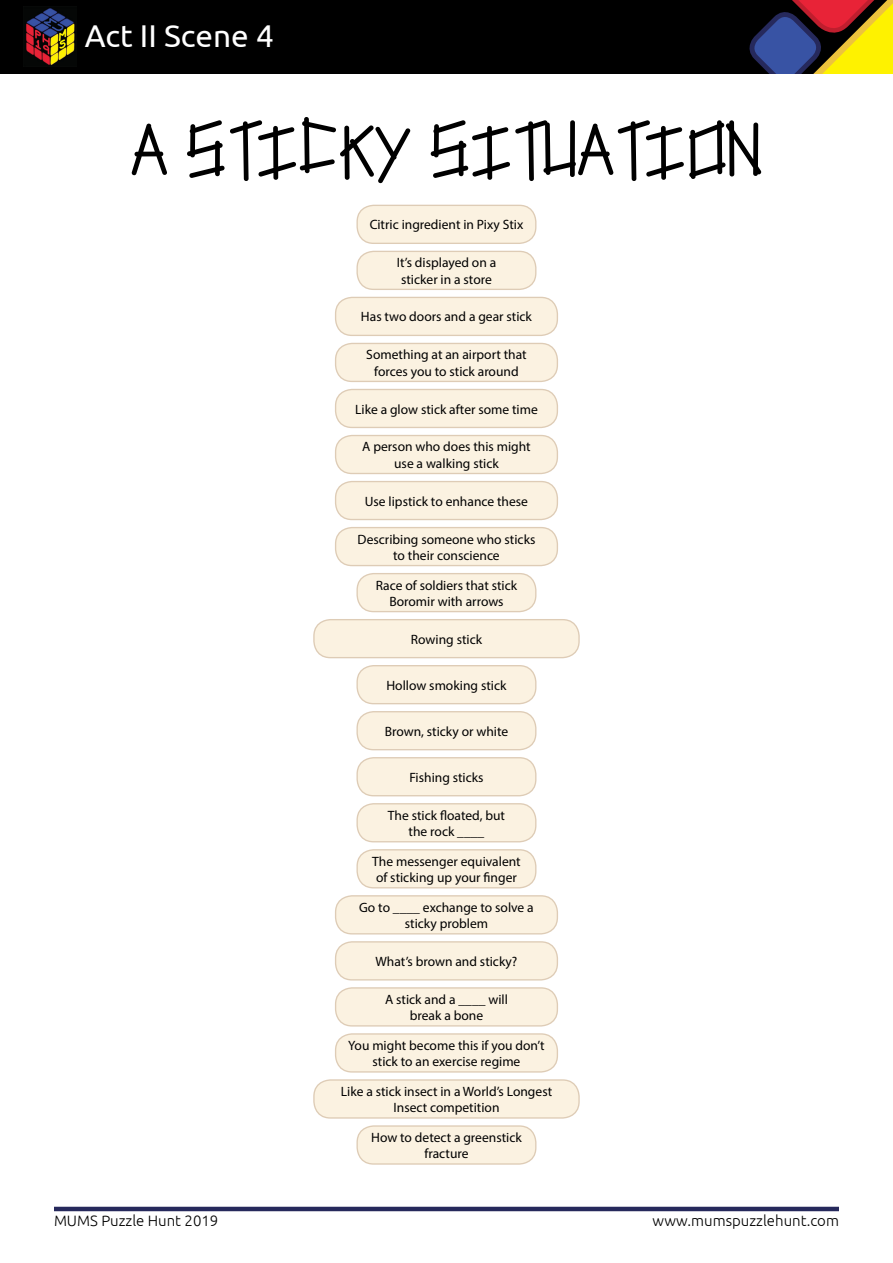
<style>
.page{position:relative;width:893px;height:1263px;background:#fff}
.page>*{position:absolute;margin:0;border:0;box-sizing:border-box;transform-origin:0 0}
.t1{font:67.65px "tapetype";color:#000}
.t2{font:31.5px "Ubuntu";color:#fff}
.t3{font:300 15px "Ubuntu";color:#000}
.t4{font:13.5px/16.2px "Myriad Pro";color:#000;text-align:center}
</style>
<div class="page">
<div style="left:0;top:0;width:893px;height:73px;background:#000"></div>
<svg style="left:749px;top:0;width:144px;height:73px"></svg>
<img style="left:26px;top:8px;width:49px;height:57px">
<hr style="left:54px;top:1207px;width:785px;height:4px;background:#26295c">
<div style="left:357px;top:205px;width:179px;height:38px;background:#fbf2e1;border-radius:17px"></div>
<div style="left:356px;top:205px;width:180px;height:39px;border:1px solid #deccb6;border-radius:17px"></div>
<div style="left:357px;top:251px;width:179px;height:38px;background:#fbf2e1;border-radius:17px"></div>
<div style="left:356px;top:251px;width:180px;height:39px;border:1px solid #deccb6;border-radius:17px"></div>
<div style="left:336px;top:297px;width:221px;height:38px;background:#fbf2e1;border-radius:17px"></div>
<div style="left:335px;top:297px;width:223px;height:39px;border:1px solid #deccb6;border-radius:17px"></div>
<div style="left:336px;top:343px;width:221px;height:38px;background:#fbf2e1;border-radius:17px"></div>
<div style="left:335px;top:343px;width:223px;height:39px;border:1px solid #deccb6;border-radius:17px"></div>
<div style="left:336px;top:389px;width:221px;height:38px;background:#fbf2e1;border-radius:17px"></div>
<div style="left:335px;top:389px;width:223px;height:39px;border:1px solid #deccb6;border-radius:17px"></div>
<div style="left:336px;top:435px;width:221px;height:38px;background:#fbf2e1;border-radius:17px"></div>
<div style="left:335px;top:435px;width:223px;height:39px;border:1px solid #deccb6;border-radius:17px"></div>
<div style="left:336px;top:481px;width:221px;height:38px;background:#fbf2e1;border-radius:17px"></div>
<div style="left:335px;top:481px;width:223px;height:39px;border:1px solid #deccb6;border-radius:17px"></div>
<div style="left:336px;top:528px;width:221px;height:37px;background:#fbf2e1;border-radius:17px"></div>
<div style="left:335px;top:527px;width:223px;height:39px;border:1px solid #deccb6;border-radius:17px"></div>
<div style="left:357px;top:574px;width:179px;height:38px;background:#fbf2e1;border-radius:17px"></div>
<div style="left:356px;top:573px;width:180px;height:39px;border:1px solid #deccb6;border-radius:17px"></div>
<div style="left:314px;top:620px;width:265px;height:38px;background:#fbf2e1;border-radius:17px"></div>
<div style="left:313px;top:619px;width:267px;height:39px;border:1px solid #deccb6;border-radius:17px"></div>
<div style="left:357px;top:666px;width:179px;height:38px;background:#fbf2e1;border-radius:17px"></div>
<div style="left:356px;top:665px;width:180px;height:39px;border:1px solid #deccb6;border-radius:17px"></div>
<div style="left:357px;top:712px;width:179px;height:38px;background:#fbf2e1;border-radius:17px"></div>
<div style="left:356px;top:711px;width:180px;height:39px;border:1px solid #deccb6;border-radius:17px"></div>
<div style="left:357px;top:758px;width:179px;height:38px;background:#fbf2e1;border-radius:17px"></div>
<div style="left:356px;top:757px;width:180px;height:39px;border:1px solid #deccb6;border-radius:17px"></div>
<div style="left:357px;top:804px;width:179px;height:38px;background:#fbf2e1;border-radius:17px"></div>
<div style="left:356px;top:803px;width:180px;height:39px;border:1px solid #deccb6;border-radius:17px"></div>
<div style="left:357px;top:850px;width:179px;height:38px;background:#fbf2e1;border-radius:17px"></div>
<div style="left:356px;top:849px;width:180px;height:39px;border:1px solid #deccb6;border-radius:17px"></div>
<div style="left:336px;top:896px;width:221px;height:38px;background:#fbf2e1;border-radius:17px"></div>
<div style="left:335px;top:895px;width:223px;height:39px;border:1px solid #deccb6;border-radius:17px"></div>
<div style="left:336px;top:942px;width:221px;height:38px;background:#fbf2e1;border-radius:17px"></div>
<div style="left:335px;top:941px;width:223px;height:39px;border:1px solid #deccb6;border-radius:17px"></div>
<div style="left:336px;top:988px;width:221px;height:38px;background:#fbf2e1;border-radius:17px"></div>
<div style="left:335px;top:987px;width:223px;height:39px;border:1px solid #deccb6;border-radius:17px"></div>
<div style="left:336px;top:1034px;width:221px;height:38px;background:#fbf2e1;border-radius:17px"></div>
<div style="left:335px;top:1033px;width:223px;height:39px;border:1px solid #deccb6;border-radius:17px"></div>
<div style="left:314px;top:1080px;width:265px;height:38px;background:#fbf2e1;border-radius:17px"></div>
<div style="left:313px;top:1079px;width:267px;height:40px;border:1px solid #deccb6;border-radius:17px"></div>
<div style="left:357px;top:1126px;width:179px;height:38px;background:#fbf2e1;border-radius:17px"></div>
<div style="left:356px;top:1125px;width:180px;height:40px;border:1px solid #deccb6;border-radius:17px"></div>
<p class="t2" style="left:85px;top:17px;width:191px">Act II Scene 4</p>
<p class="t1" style="left:132px;top:114px;width:631px">A STICKY SITUATION</p>
<p class="t4" style="left:370px;top:217px;width:155px">Citric ingredient in Pixy Stix</p>
<p class="t4" style="left:397px;top:254px;width:101px">It’s displayed on a</p>
<p class="t4" style="left:401px;top:271px;width:92px">sticker in a store</p>
<p class="t4" style="left:361px;top:309px;width:173px">Has two doors and a gear stick</p>
<p class="t4" style="left:366px;top:347px;width:162px">Something at an airport that forces you to stick around</p>
<p class="t4" style="left:355px;top:401px;width:184px">Like a glow stick after some time</p>
<p class="t4" style="left:362px;top:439px;width:170px">A person who does this might</p>
<p class="t4" style="left:394px;top:455px;width:106px">use a walking stick</p>
<p class="t4" style="left:365px;top:493px;width:165px">Use lipstick to enhance these</p>
<p class="t4" style="left:358px;top:531px;width:179px">Describing someone who sticks</p>
<p class="t4" style="left:393px;top:547px;width:108px">to their conscience</p>
<p class="t4" style="left:376px;top:577px;width:143px">Race of soldiers that stick</p>
<p class="t4" style="left:389px;top:593px;width:116px">Boromir with arrows</p>
<p class="t4" style="left:411px;top:631px;width:73px">Rowing stick</p>
<p class="t4" style="left:386px;top:677px;width:122px">Hollow smoking stick</p>
<p class="t4" style="left:385px;top:723px;width:125px">Brown, sticky or white</p>
<p class="t4" style="left:409px;top:769px;width:76px">Fishing sticks</p>
<p class="t4" style="left:388px;top:807px;width:119px">The stick floated, but</p>
<p class="t4" style="left:409px;top:823px;width:77px">the rock ____</p>
<p class="t4" style="left:372px;top:853px;width:150px">The messenger equivalent</p>
<p class="t4" style="left:376px;top:869px;width:142px">of sticking up your finger</p>
<p class="t4" style="left:359px;top:899px;width:176px">Go to ____ exchange to solve a sticky problem</p>
<p class="t4" style="left:376px;top:953px;width:143px">What’s brown and sticky?</p>
<p class="t4" style="left:385px;top:991px;width:124px">A stick and a ____ will</p>
<p class="t4" style="left:410px;top:1007px;width:75px">break a bone</p>
<p class="t4" style="left:348px;top:1037px;width:198px">You might become this if you don’t stick to an exercise regime</p>
<p class="t4" style="left:341px;top:1083px;width:213px">Like a stick insect in a World’s Longest<br>Insect competition</p>
<p class="t4" style="left:371px;top:1129px;width:152px">How to detect a greenstick fracture</p>
<p class="t3" style="left:54px;top:1211px;width:166px">MUMS Puzzle Hunt 2019</p>
<p class="t3" style="left:652px;top:1211px;width:188px">www.mumspuzzlehunt.com</p>
</div>
